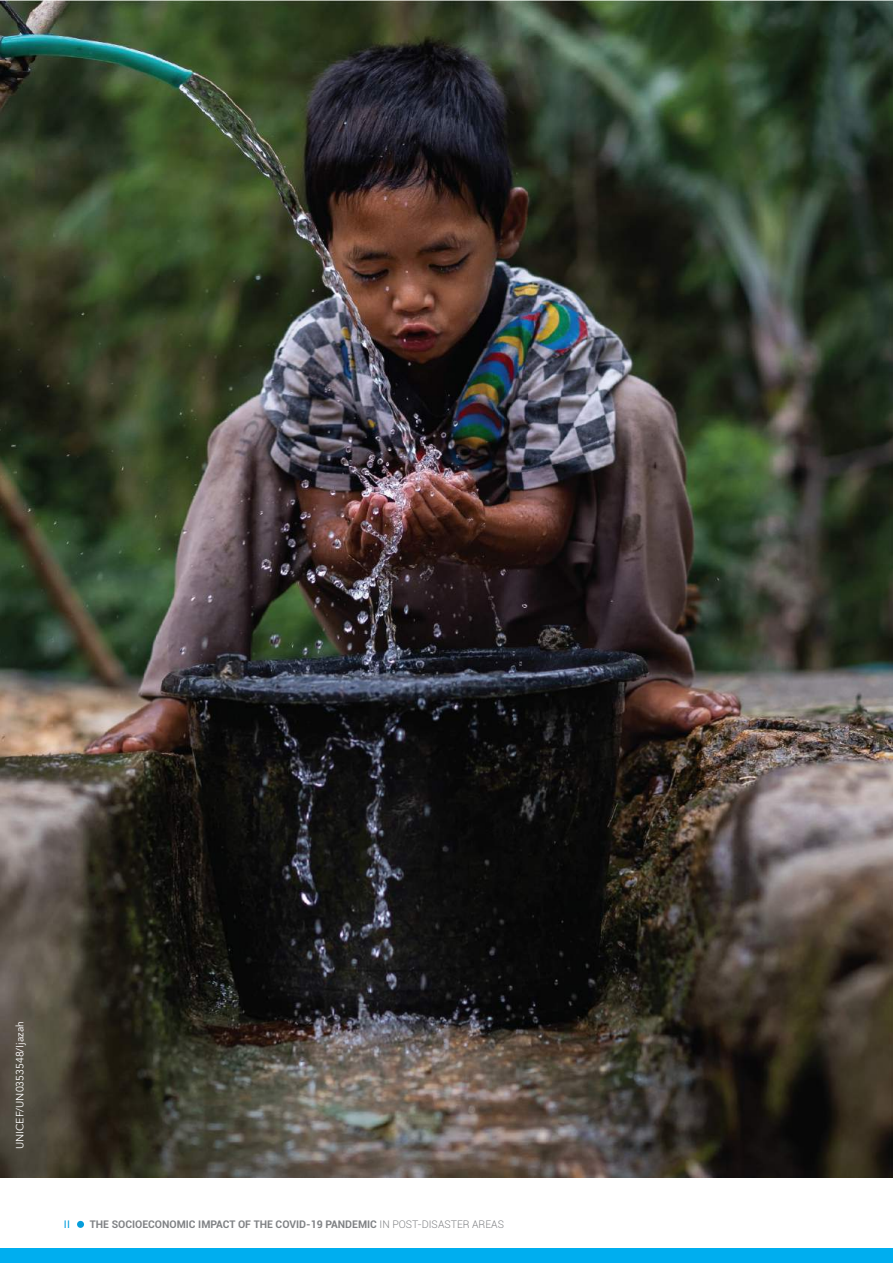
<style>
.page{position:relative;width:893px;height:1263px;background:#fff}
.page>*{position:absolute;margin:0;border:0;box-sizing:border-box;transform-origin:0 0}
.t1{font:700 10.5px "Roboto";color:#808285}
.t2{font:10.5px "Avenir";color:#fff}
.t3{font:10.5px "Roboto";color:#069edb}
.s1{font-weight:300}
</style>
<div class="page">
<div style="left:0;top:1248px;width:893px;height:15px;background:#00aeef"></div>
<div style="left:77px;top:1221px;width:7px;height:7px;background:#069edb;border-radius:50%"></div>
<img style="left:0;top:0;width:893px;height:1178px">
<p class="t2" style="left:14px;top:1149px;width:130px;rotate:-90deg">UNICEF/UN0353548/Ijazah</p>
<p class="t3" style="left:64px;top:1217px;width:8px">ii</p>
<p class="t1" style="left:90px;top:1217px;width:416px">THE SOCIOECONOMIC IMPACT OF THE COVID-19 PANDEMIC <span class="s1">IN POST-DISASTER AREAS</span></p>
</div>
